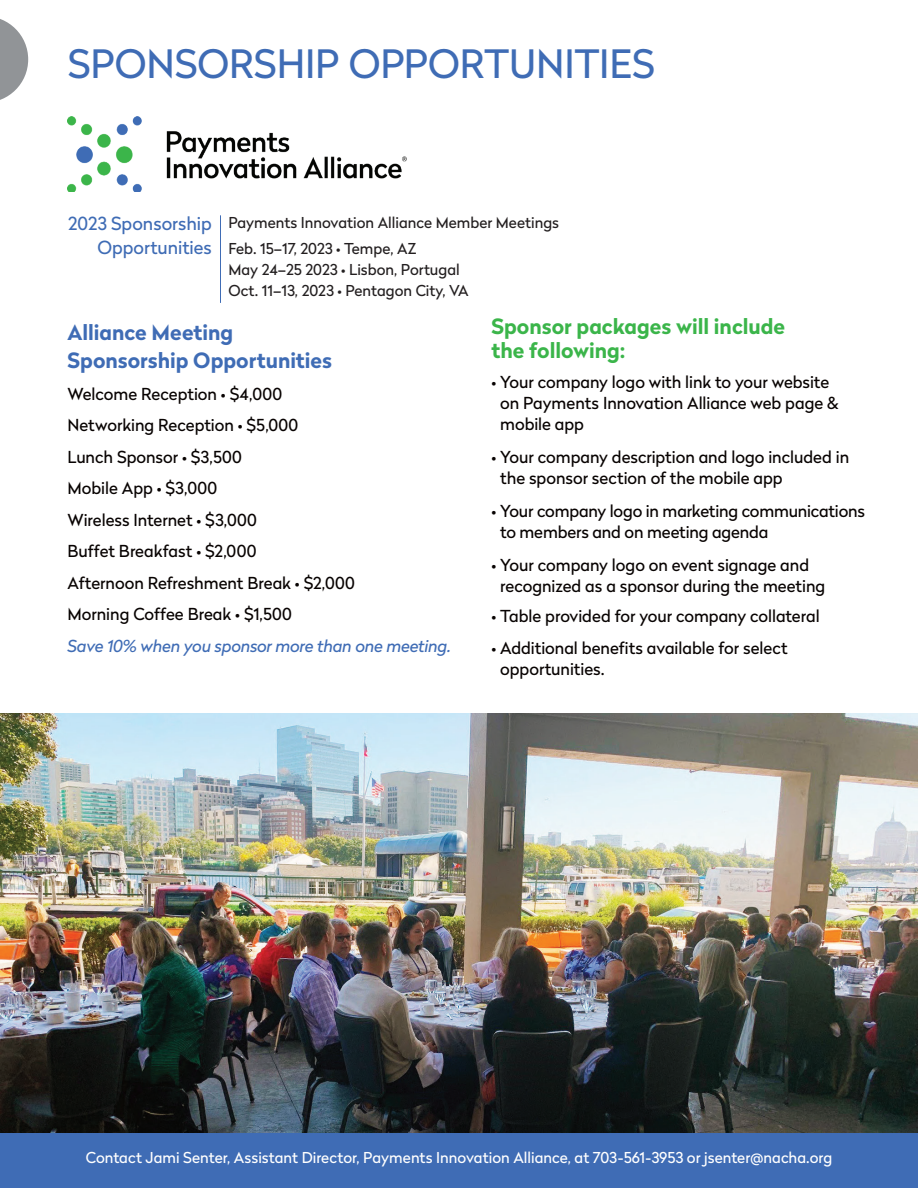
<style>
.page{position:relative;width:918px;height:1188px;background:#fff}
.page>*{position:absolute;margin:0;border:0;box-sizing:border-box;transform-origin:0 0}
.t1{font:39px "Radikal";color:#3f6cb5}
.t2{font:700 21px/28.5px "Radikal";color:#3f6cb5}
.t3{font:700 21px/24px "Radikal";color:#3bb54a}
.t4{font:18px/24px "Radikal";color:#3f6cb5;text-align:right}
.t5{font:16.5px/31.5px "Radikal";color:#080302}
.t6{font:italic 16.5px "Radikal";letter-spacing:-.015em;color:#3f6cb5}
.t7{font:15px/25.5px "Radikal";color:#231f20}
.t8{font:15px "Radikal";color:#fff}
</style>
<div class="page">
<div style="left:0;top:1132px;width:918px;height:56px;background:#3f6cb5"></div>
<img style="left:67px;top:117px;width:340px;height:75px">
<img style="left:0;top:714px;width:917px;height:418px">
<hr style="left:220px;top:215px;width:1px;height:88px;background:#3f6cb5">
<svg style="left:0;top:19px;width:28px;height:81px"></svg>
<h1 class="t1" style="left:68px;top:36px;width:589px">SPONSORSHIP OPPORTUNITIES</h1>
<p class="t4" style="left:68px;top:211px;width:145px">2023 Sponsorship<br>Opportunities</p>
<p class="t7" style="left:228px;top:209px;width:332px">Payments Innovation Alliance Member Meetings<br>Feb. 15–17, 2023 • Tempe, AZ</p>
<p class="t7" style="left:228px;top:258px;width:242px;line-height:21px">May 24–25 2023 • Lisbon, Portugal<br>Oct. 11–13, 2023 • Pentagon City, VA</p>
<p class="t2" style="left:67px;top:317px;width:266px">Alliance Meeting<br>Sponsorship Opportunities</p>
<p class="t5" style="left:67px;top:377px;width:289px">Welcome Reception • $4,000<br>Networking Reception • $5,000<br>Lunch Sponsor • $3,500<br>Mobile App • $3,000<br>Wireless Internet • $3,000<br>Buffet Breakfast • $2,000<br>Afternoon Refreshment Break • $2,000<br>Morning Coffee Break • $1,500</p>
<p class="t6" style="left:67px;top:634px;width:385px">Save 10% when you sponsor more than one meeting.</p>
<p class="t3" style="left:491px;top:313px;width:295px">Sponsor packages will include the following:</p>
<p class="t5" style="left:500px;top:371px;width:340px;line-height:21px;text-indent:-9px">• Your company logo with link to your website on Payments Innovation Alliance web page &amp; mobile app</p>
<p class="t5" style="left:500px;top:446px;width:351px;line-height:21px;text-indent:-9px">• Your company description and logo included in the sponsor section of the mobile app</p>
<p class="t5" style="left:500px;top:500px;width:366px;line-height:21px;text-indent:-9px">• Your company logo in marketing communications to members and on meeting agenda</p>
<p class="t5" style="left:500px;top:554px;width:327px;line-height:21px;text-indent:-9px">• Your company logo on event signage and recognized as a sponsor during the meeting</p>
<p class="t5" style="left:491px;top:600px;width:330px">• Table provided for your company collateral</p>
<p class="t5" style="left:500px;top:636px;width:289px;line-height:21px;text-indent:-9px">• Additional benefits available for select opportunities.</p>
<p class="t8" style="left:86px;top:1147px;width:748px">Contact Jami Senter, Assistant Director, Payments Innovation Alliance, at 703-561-3953 or jsenter@nacha.org</p>
</div>
